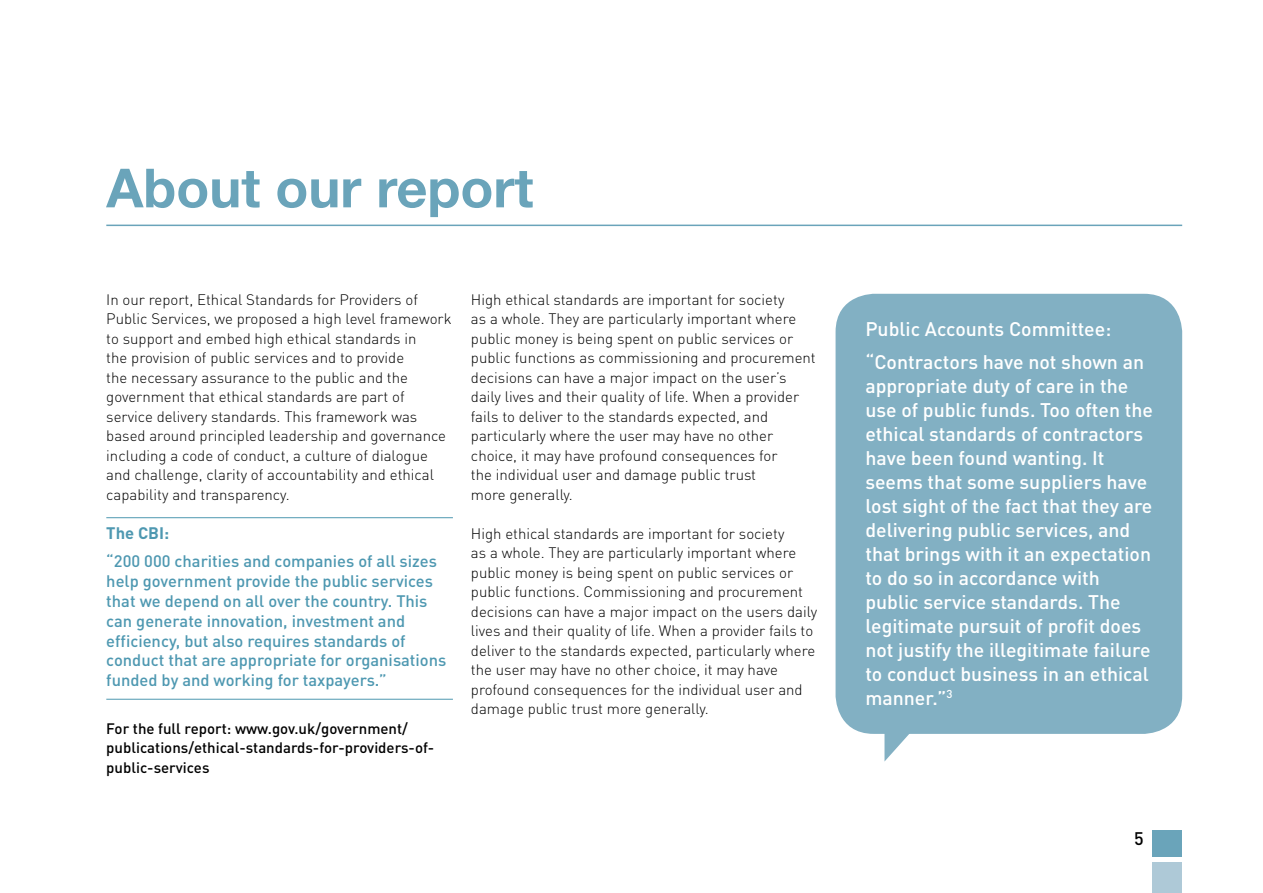
<style>
.page{position:relative;width:1263px;height:893px;background:#fff}
.page>*{position:absolute;margin:0;border:0;box-sizing:border-box;transform-origin:0 0}
.t1{font:700 54px "Helvetica Neue";color:#6aa4ba}
.Body_text{font:500 19.5px/24px "DIN Pro";color:#fff}
.t2{font:500 18px "DIN";color:#000}
.Body_text-2{font:500 16.5px/19.8px "DIN Pro";color:#4e98b1}
.Body_text-3{font:700 16.5px "DIN Pro";color:#4e98b1}
.Body_text-4{font:300 15px/19.5px "DIN Pro";color:#000}
.Body_text-5{font:500 15px/19.5px "DIN Pro";color:#000}
</style>
<div class="page">
<hr style="left:106px;top:225px;width:1076px;height:1px;background:#6aa4ba">
<hr style="left:106px;top:517px;width:347px;height:1px;background:#4e98b1">
<hr style="left:106px;top:699px;width:347px;height:1px;background:#4e98b1">
<div style="left:835px;top:294px;width:347px;height:440px;background:#82b0c3;border-radius:38px"></div>
<svg style="left:884px;top:733px;width:68px;height:28px"></svg>
<div style="left:1152px;top:831px;width:30px;height:26px;background:#6aa4ba"></div>
<div style="left:1152px;top:862px;width:30px;height:31px;background:#aec9d7"></div>
<p class="t1" style="left:106px;top:146px;width:429px">About our report</p>
<p class="Body_text-4" style="left:106px;top:288px;width:347px">In our report, Ethical Standards for Providers of Public Services, we proposed a high level framework to support and embed high ethical standards in<br>the provision of public services and to provide<br>the necessary assurance to the public and the government that ethical standards are part of service delivery standards. This framework was based around principled leadership and governance including a code of conduct, a culture of dialogue and challenge, clarity of accountability and ethical capability and transparency.</p>
<p class="Body_text-3" style="left:106px;top:519px;width:64px">The CBI:</p>
<p class="Body_text-2" style="left:106px;top:550px;width:342px">“200 000 charities and companies of all sizes help government provide the public services that we depend on all over the country. This can generate innovation, investment and efficiency, but also requires standards of conduct that are appropriate for organisations funded by and working for taxpayers.”</p>
<p class="Body_text-5" style="left:106px;top:717px;width:330px">For the full report: www.gov.uk/government/ publications/ethical-standards-for-providers-of&shy;public-services</p>
<p class="Body_text-4" style="left:471px;top:288px;width:346px">High ethical standards are important for society<br>as a whole. They are particularly important where public money is being spent on public services or public functions as commissioning and procurement decisions can have a major impact on the user’s daily lives and their quality of life. When a provider fails to deliver to the standards expected, and particularly where the user may have no other choice, it may have profound consequences for</p>
<p class="Body_text-4" style="left:471px;top:464px;width:287px">the individual user and damage public trust</p>
<p class="Body_text-4" style="left:471px;top:483px;width:103px">more generally.</p>
<p class="Body_text-4" style="left:471px;top:522px;width:348px">High ethical standards are important for society<br>as a whole. They are particularly important where public money is being spent on public services or public functions. Commissioning and procurement decisions can have a major impact on the users daily lives and their quality of life. When a provider fails to deliver to the standards expected, particularly where the user may have no other choice, it may have profound consequences for the individual user and damage public trust more generally.</p>
<p class="Body_text" style="left:865px;top:315px;width:247px">Public Accounts Committee:</p>
<p class="Body_text" style="left:865px;top:347px;width:289px">“Contractors have not shown an appropriate duty of care in the use of public funds. Too often the ethical standards of contractors have been found wanting. It seems that some suppliers have lost sight of the fact that they are delivering public services, and that brings with it an expectation to do so in accordance with public service standards. The legitimate pursuit of profit does not justify the illegitimate failure to conduct business in an ethical manner.”<sup>3</sup></p>
<p class="t2" style="left:1134px;top:827px;width:11px">5</p>
</div>
